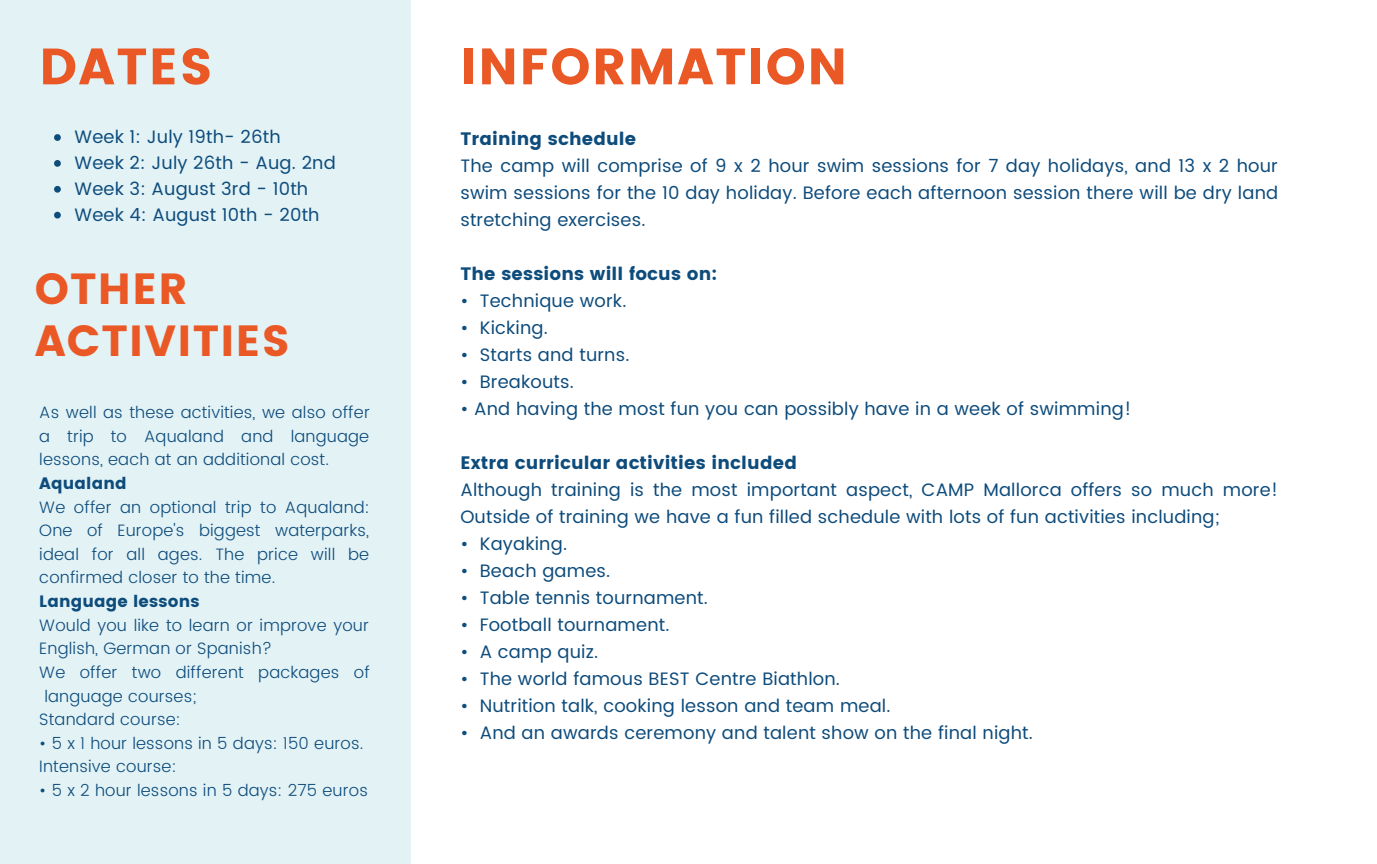
<style>
.page{position:relative;width:1377px;height:864px;background:#fff}
.page>*{position:absolute;margin:0;border:0;box-sizing:border-box;transform-origin:0 0}
.t1{font:51px "Poppins";letter-spacing:.03em;color:#ea5826}
.t2{font:43.5px/51.8px "Poppins";letter-spacing:.03em;color:#ea5826}
.t3{font:18px/27px "Poppins";letter-spacing:.01em;color:#0e4c7c;text-align:justify}
.t4{font:18px "Poppins";letter-spacing:.01em;color:#0e4c7c}
.t5{font:300 16.5px/23.7px "Poppins";letter-spacing:.01em;color:#0e4c7c;text-align:justify}
.t6{font:16.5px "Poppins";letter-spacing:.01em;color:#0e4c7c}
</style>
<div class="page">
<div style="left:0;top:0;width:411px;height:864px;background:#e2f2f5"></div>
<svg style="left:54px;top:134px;width:7px;height:7px"></svg>
<svg style="left:54px;top:160px;width:7px;height:7px"></svg>
<svg style="left:54px;top:186px;width:7px;height:7px"></svg>
<svg style="left:54px;top:212px;width:7px;height:7px"></svg>
<p class="t1" style="left:39px;top:37px;width:175px">DATES</p>
<p class="t3" style="left:75px;top:123px;width:208px">Week 1: July 19th- 26th</p>
<p class="t3" style="left:75px;top:149px;width:263px">Week 2: July 26th - Aug. 2nd</p>
<p class="t3" style="left:75px;top:175px;width:235px">Week 3: August 3rd - 10th</p>
<p class="t3" style="left:75px;top:201px;width:246px">Week 4: August 10th - 20th</p>
<p class="t2" style="left:35px;top:263px;width:257px">OTHER<br>ACTIVITIES</p>
<p class="t5" style="left:39px;top:400px;width:332px">As well as these activities, we also offer a trip to Aqualand and language lessons, each at an additional cost.</p>
<p class="t6" style="left:39px;top:474px;width:89px">Aqualand</p>
<p class="t5" style="left:39px;top:495px;width:332px">We offer an optional trip to Aqualand:<br>One of Europe's biggest waterparks, ideal for all ages. The price will be confirmed closer to the time.</p>
<p class="t6" style="left:39px;top:592px;width:162px">Language lessons</p>
<p class="t5" style="left:39px;top:613px;width:331px">Would you like to learn or improve your<br>English, German or Spanish?</p>
<p class="t5" style="left:44px;top:660px;width:327px;text-indent:-5px">We offer two different packages of language courses;</p>
<p class="t5" style="left:39px;top:708px;width:143px">Standard course:</p>
<p class="t5" style="left:39px;top:731px;width:326px">• 5 x 1 hour lessons in 5 days: 150 euros.</p>
<p class="t5" style="left:39px;top:755px;width:139px">Intensive course:</p>
<p class="t5" style="left:39px;top:778px;width:330px">• 5 x 2 hour lessons in 5 days: 275 euros</p>
<p class="t1" style="left:460px;top:37px;width:388px">INFORMATION</p>
<p class="t4" style="left:460px;top:128px;width:177px">Training schedule</p>
<p class="t3" style="left:460px;top:152px;width:819px">The camp will comprise of 9 x 2 hour swim sessions for 7 day holidays, and 13 x 2 hour swim sessions for the 10 day holiday. Before each afternoon session there will be dry land stretching exercises.</p>
<p class="t4" style="left:460px;top:263px;width:258px">The sessions will focus on:</p>
<p class="t3" style="left:460px;top:287px;width:168px">• Technique work.</p>
<p class="t3" style="left:460px;top:314px;width:89px">• Kicking.</p>
<p class="t3" style="left:460px;top:341px;width:171px">• Starts and turns.</p>
<p class="t3" style="left:460px;top:368px;width:115px">• Breakouts.</p>
<p class="t3" style="left:460px;top:395px;width:673px">• And having the most fun you can possibly have in a week of swimming!</p>
<p class="t4" style="left:460px;top:452px;width:338px">Extra curricular activities included</p>
<p class="t3" style="left:460px;top:476px;width:819px">Although training is the most important aspect, CAMP Mallorca offers so much more!<br>Outside of training we have a fun filled schedule with lots of fun activities including;</p>
<p class="t3" style="left:460px;top:530px;width:108px">• Kayaking.</p>
<p class="t3" style="left:460px;top:557px;width:151px">• Beach games.</p>
<p class="t3" style="left:460px;top:584px;width:249px">• Table tennis tournament.</p>
<p class="t3" style="left:460px;top:611px;width:211px">• Football tournament.</p>
<p class="t3" style="left:460px;top:638px;width:139px">• A camp quiz.</p>
<p class="t3" style="left:460px;top:665px;width:381px">• The world famous BEST Centre Biathlon.</p>
<p class="t3" style="left:460px;top:692px;width:432px">• Nutrition talk, cooking lesson and team meal.</p>
<p class="t3" style="left:460px;top:719px;width:574px">• And an awards ceremony and talent show on the final night.</p>
</div>
